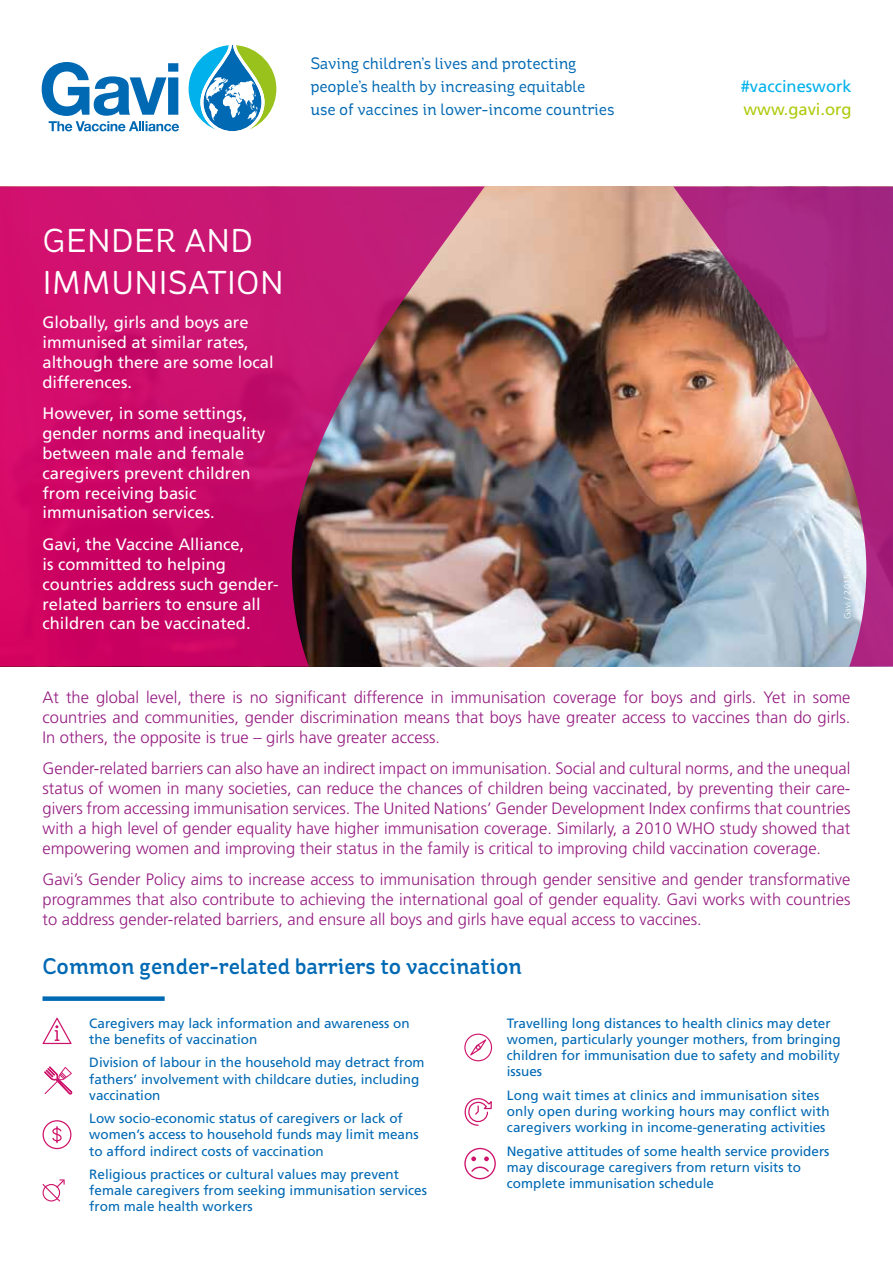
<style>
.page{position:relative;width:893px;height:1263px;background:#fff}
.page>*{position:absolute;margin:0;border:0;box-sizing:border-box;transform-origin:0 0}
.t1{font:33px/42px "St Ryde";color:#fff}
.t2{font:500 22.5px "St Ryde";color:#0069b4}
.t3{font:300 16.5px/19.8px "Frutiger LT Std";color:#951b81;text-align:justify}
.t4{font:16.5px/19.8px "Frutiger LT Std";color:#fff}
.t5{font:16.5px/22.5px "St Ryde";letter-spacing:-.01em;color:#0069b4}
.t6{font:16.5px "Frutiger LT Std";color:#00b1eb}
.t7{font:16.5px "Frutiger LT Std";color:#afca0b}
.t8{font:13.5px/16.2px "Frutiger LT Std";color:#0069b4}
</style>
<div class="page">
<img style="left:485px;top:187px;width:188px;height:480px">
<img style="left:673px;top:187px;width:220px;height:480px">
<img style="left:0;top:187px;width:485px;height:480px">
<div style="left:43px;top:996px;width:122px;height:5px;background:#0069b4"></div>
<svg style="left:42px;top:62px;width:137px;height:69px"></svg>
<svg style="left:189px;top:45px;width:87px;height:86px"></svg>
<svg style="left:43px;top:1017px;width:29px;height:27px"></svg>
<svg style="left:44px;top:1066px;width:28px;height:28px"></svg>
<div style="left:46px;top:1070px;width:7px;height:7px;border:1px solid #ce136a"></div>
<div style="left:48px;top:1068px;width:7px;height:7px;border:1px solid #ce136a"></div>
<svg style="left:43px;top:1120px;width:28px;height:29px"></svg>
<svg style="left:43px;top:1179px;width:22px;height:22px"></svg>
<svg style="left:464px;top:1033px;width:28px;height:28px"></svg>
<svg style="left:464px;top:1098px;width:28px;height:28px"></svg>
<svg style="left:464px;top:1148px;width:32px;height:31px"></svg>
<p class="t5" style="left:310px;top:53px;width:306px">Saving children’s lives and protecting people’s health by increasing equitable use of vaccines in lower-income countries</p>
<h1 class="t1" style="left:43px;top:220px;width:243px">GENDER AND<br>IMMUNISATION</h1>
<p class="t4" style="left:43px;top:313px;width:233px">Globally, girls and boys are immunised at similar rates, although there are some local differences.</p>
<p class="t4" style="left:43px;top:404px;width:224px">However, in some settings, gender norms and inequality between male and female caregivers prevent children from receiving basic immunisation services.</p>
<p class="t4" style="left:43px;top:535px;width:238px">Gavi, the Vaccine Alliance,<br>is committed to helping countries address such gender&shy;related barriers to ensure all children can be vaccinated.</p>
<p class="t6" style="left:741px;top:77px;width:112px">#vaccineswork</p>
<p class="t7" style="left:743px;top:99px;width:110px">www.gavi.org</p>
<p class="t3" style="left:43px;top:688px;width:809px">At the global level, there is no significant difference in immunisation coverage for boys and girls. Yet in some countries and communities, gender discrimination means that boys have greater access to vaccines than do girls.<br>In others, the opposite is true – girls have greater access.</p>
<p class="t3" style="left:43px;top:759px;width:809px">Gender-related barriers can also have an indirect impact on immunisation. Social and cultural norms, and the unequal status of women in many societies, can reduce the chances of children being vaccinated, by preventing their care&shy;givers from accessing immunisation services. The United Nations’ Gender Development Index confirms that countries with a high level of gender equality have higher immunisation coverage. Similarly, a 2010 WHO study showed that empowering women and improving their status in the family is critical to improving child vaccination coverage.</p>
<p class="t3" style="left:43px;top:870px;width:809px">Gavi’s Gender Policy aims to increase access to immunisation through gender sensitive and gender transformative programmes that also contribute to achieving the international goal of gender equality. Gavi works with countries to address gender-related barriers, and ensure all boys and girls have equal access to vaccines.</p>
<h2 class="t2" style="left:43px;top:953px;width:481px">Common gender-related barriers to vaccination</h2>
<p class="t8" style="left:89px;top:1015px;width:322px">Caregivers may lack information and awareness on the benefits of vaccination</p>
<p class="t8" style="left:89px;top:1055px;width:337px">Division of labour in the household may detract from fathers’ involvement with childcare duties, including vaccination</p>
<p class="t8" style="left:89px;top:1110px;width:331px">Low socio-economic status of caregivers or lack of women’s access to household funds may limit means to afford indirect costs of vaccination</p>
<p class="t8" style="left:89px;top:1166px;width:339px">Religious practices or cultural values may prevent female caregivers from seeking immunisation services from male health workers</p>
<p class="t8" style="left:507px;top:1015px;width:335px">Travelling long distances to health clinics may deter women, particularly younger mothers, from bringing children for immunisation due to safety and mobility issues</p>
<p class="t8" style="left:507px;top:1087px;width:324px">Long wait times at clinics and immunisation sites only open during working hours may conflict with caregivers working in income-generating activities</p>
<p class="t8" style="left:507px;top:1143px;width:324px">Negative attitudes of some health service providers may discourage caregivers from return visits to complete immunisation schedule</p>
</div>
